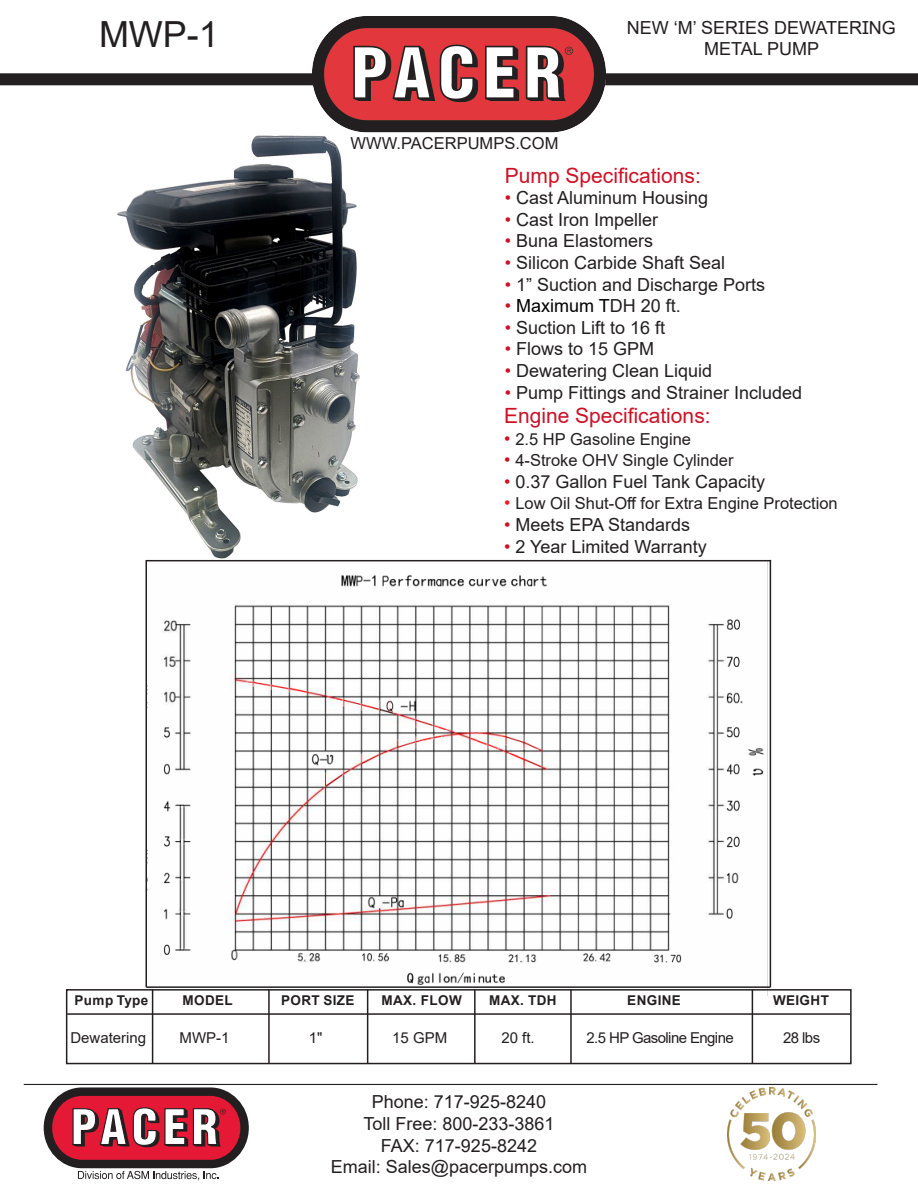
<style>
.page{position:relative;width:918px;height:1188px;background:#fff}
.page>*{position:absolute;margin:0;border:0;box-sizing:border-box;transform-origin:0 0}
.t1{font:36px "Arial";color:#231f20}
.t2{font:21px "Arial";color:#ce1126}
.t3{font:18px/21.6px "Arial";color:#231f20;text-align:center}
.t4{font:18px "Arial";color:#000}
.t5{font:16.5px "Arial";color:#231f20}
.t6{font:15px "Arial";letter-spacing:-.02em;color:#231f20}
.t7{font:15px "Arial";letter-spacing:-.04em;color:#231f20}
.t8{font:15px "Arial";color:#231f20}
.t9{font:700 13.5px "Arial";letter-spacing:.03em;color:#231f20}
.s1{color:#ce1126}
.s2{color:#231f20}
.s3{font-size:18px;color:#ce1126}
.s4{font-size:18px;color:#ee1d23}
</style>
<div class="page">
<img style="left:0;top:85px;width:720px;height:593px">
<div style="left:592px;top:73px;width:326px;height:12px;background:#231f20"></div>
<img style="left:147px;top:561px;width:621px;height:434px">
<img style="left:312px;top:16px;width:294px;height:133px">
<div style="left:0;top:73px;width:315px;height:12px;background:#231f20"></div>
<hr style="left:24px;top:1084px;width:853px;height:1px;background:#231f20">
<div style="left:66px;top:989px;width:786px;height:75px;border:2px solid #231f20"></div>
<hr style="left:67px;top:1013px;width:783px;height:2px;background:#231f20">
<hr style="left:268px;top:989px;width:2px;height:74px;background:#231f20">
<hr style="left:367px;top:989px;width:1px;height:74px;background:#231f20">
<hr style="left:474px;top:989px;width:2px;height:74px;background:#231f20">
<hr style="left:570px;top:989px;width:2px;height:74px;background:#231f20">
<hr style="left:752px;top:989px;width:1px;height:74px;background:#231f20">
<hr style="left:152px;top:989px;width:1px;height:74px;background:#231f20">
<img style="left:728px;top:1087px;width:88px;height:94px">
<svg style="left:44px;top:1087px;width:205px;height:94px"></svg>
<hr style="left:147px;top:560px;width:624px;height:1px;background:#231f20">
<hr style="left:146px;top:986px;width:624px;height:2px;background:#231f20">
<hr style="left:770px;top:560px;width:1px;height:427px;background:#231f20">
<hr style="left:146px;top:560px;width:1px;height:427px;background:#231f20">
<p class="t1" style="left:99px;top:9px;width:121px">MWP-1</p>
<p class="t5" style="left:351px;top:132px;width:209px">WWW.PACERPUMPS.COM</p>
<p class="t3" style="left:627px;top:17px;width:270px">NEW ‘M’ SERIES DEWATERING<br>METAL PUMP</p>
<p class="t2" style="left:505px;top:161px;width:198px">Pump Specifications:</p>
<p class="t3" style="left:505px;top:187px;width:205px"><span class="s1">•</span> Cast Aluminum Housing</p>
<p class="t3" style="left:505px;top:208px;width:155px"><span class="s1">•</span> Cast Iron Impeller</p>
<p class="t3" style="left:505px;top:230px;width:150px"><span class="s1">•</span> Buna Elastomers</p>
<p class="t3" style="left:505px;top:252px;width:222px"><span class="s1">•</span> Silicon Carbide Shaft Seal</p>
<p class="t3" style="left:505px;top:273px;width:262px"><span class="s1">•</span> 1” Suction and Discharge Ports</p>
<p class="t4" style="left:505px;top:293px;width:178px"><span class="s1">•</span> Maximum T<span class="s2">DH 20 ft.</span></p>
<p class="t3" style="left:505px;top:316px;width:162px"><span class="s1">•</span> Suction Lift to 16 ft</p>
<p class="t3" style="left:505px;top:338px;width:151px"><span class="s1">•</span> Flows to 15 GPM</p>
<p class="t3" style="left:505px;top:360px;width:209px"><span class="s1">•</span> Dewatering Clean Liquid</p>
<p class="t3" style="left:505px;top:381px;width:299px"><span class="s1">•</span> Pump Fittings and Strainer Included</p>
<p class="t2" style="left:504px;top:401px;width:208px">Engine Specifications:</p>
<p class="t5" style="left:504px;top:427px;width:189px"><span class="s3">•</span> 2.5 HP Gasoline Engine</p>
<p class="t5" style="left:504px;top:449px;width:231px"><span class="s3">•</span> 4-Stroke OHV Single Cylinder</p>
<p class="t3" style="left:504px;top:470px;width:263px"><span class="s1">•</span> 0.37 Gallon Fuel Tank Capacity</p>
<p class="t5" style="left:504px;top:492px;width:335px"><span class="s4">•</span> Low Oil Shut-Off for Extra Engine Protection</p>
<p class="t3" style="left:504px;top:514px;width:188px"><span class="s1">•</span> Meets EPA Standards</p>
<p class="t3" style="left:504px;top:535px;width:204px"><span class="s1">•</span> 2 Year Limited Warranty</p>
<p class="t9" style="left:75px;top:991px;width:75px">Pump Type</p>
<p class="t9" style="left:183px;top:991px;width:52px">MODEL</p>
<p class="t9" style="left:281px;top:991px;width:75px">PORT SIZE</p>
<p class="t9" style="left:381px;top:991px;width:82px">MAX. FLOW</p>
<p class="t9" style="left:489px;top:991px;width:69px">MAX. TDH</p>
<p class="t9" style="left:627px;top:991px;width:55px">ENGINE</p>
<p class="t9" style="left:773px;top:991px;width:57px">WEIGHT</p>
<p class="t8" style="left:70px;top:1027px;width:77px">Dewatering</p>
<p class="t6" style="left:180px;top:1027px;width:51px">MWP-1</p>
<p class="t6" style="left:309px;top:1027px;width:15px">1"</p>
<p class="t6" style="left:392px;top:1027px;width:57px">15 GPM</p>
<p class="t6" style="left:501px;top:1027px;width:35px">20 ft.</p>
<p class="t7" style="left:587px;top:1027px;width:149px">2.5 HP Gasoline Engine</p>
<p class="t6" style="left:783px;top:1027px;width:39px">28 lbs</p>
<p class="t3" style="left:372px;top:1091px;width:176px">Phone: 717-925-8240</p>
<p class="t3" style="left:363px;top:1113px;width:193px">Toll Free: 800-233-3861</p>
<p class="t3" style="left:381px;top:1134px;width:158px">FAX: 717-925-8242</p>
<p class="t3" style="left:331px;top:1156px;width:258px">Email: Sales@pacerpumps.com</p>
</div>
